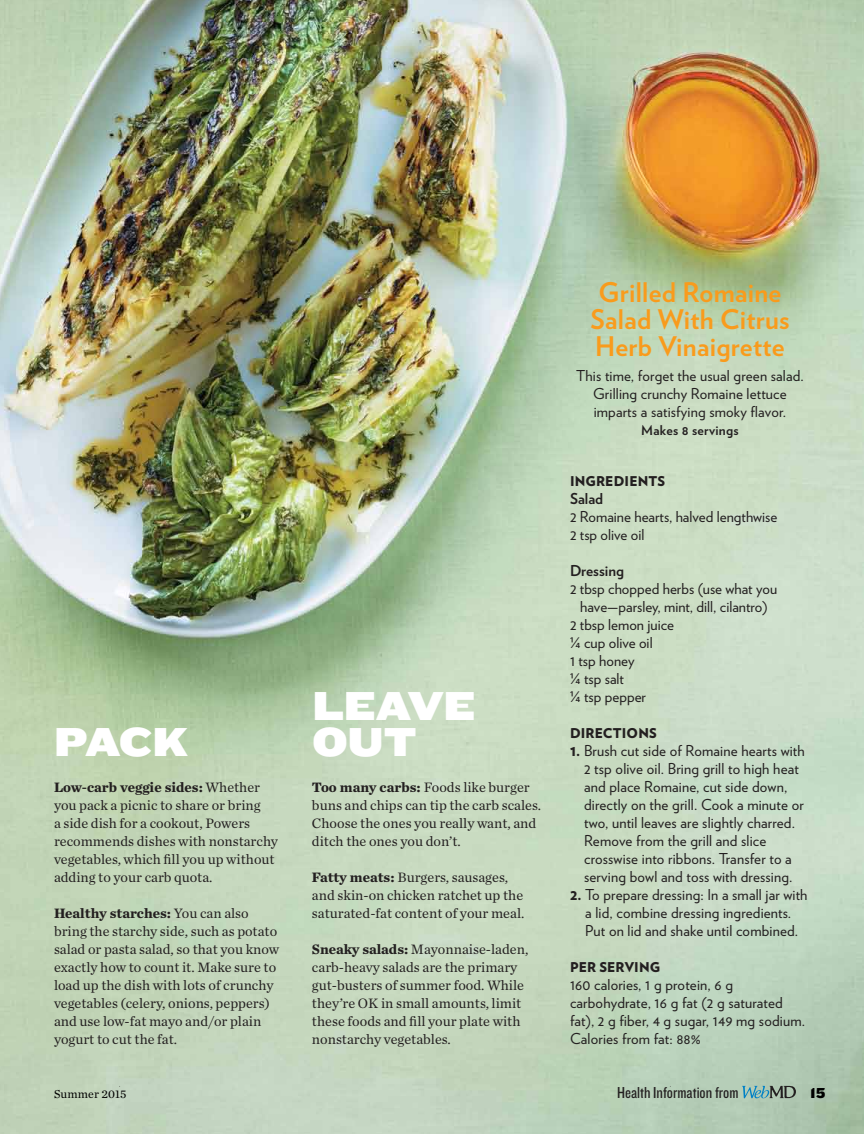
<style>
.page{position:relative;width:864px;height:1134px;background:#fff}
.page>*{position:absolute;margin:0;border:0;box-sizing:border-box;transform-origin:0 0}
.t1{font:42px "Knockout HTF73 Full Heviweight";letter-spacing:-.01em;color:#fff}
.t2{font:700 27px/27px "Verlag";letter-spacing:.01em;color:#f99b1c}
.t3{font:16.5px "Knockout HTF29 Junior Liteweight";color:#231f20}
.t4{font:15px/18px "Verlag";letter-spacing:.01em;color:#231f20}
.t5{font:700 15px "Verlag";color:#231f20}
.t6{font:15px "Knockout HTF72 Full Cruiserwt";color:#000}
.t7{font:14.25px/18px "Chronicle Text G1";color:#231f20}
.t8{font:900 13.5px "Verlag";letter-spacing:.01em;color:#231f20}
.t9{font:700 13.5px "Verlag";letter-spacing:.02em;color:#231f20}
.t10{font:12px "Chronicle Text G1";letter-spacing:.01em;color:#000}
.s1{font-weight:700}
.s2{font-family:"Graphik"}
.s3{font-weight:900}
</style>
<div class="page">
<img style="left:0;top:0;width:864px;height:1134px">
<svg style="left:742px;top:1086px;width:54px;height:12px"></svg>
<h1 class="t1" style="left:312px;top:683px;width:166px">LEAVE</h1>
<h1 class="t1" style="left:54px;top:719px;width:136px">PACK</h1>
<h1 class="t1" style="left:312px;top:719px;width:106px">OUT</h1>
<p class="t7" style="left:54px;top:777px;width:225px"><span class="s1">Low-carb veggie sides:</span> Whether you pack a picnic to share or bring<br>a side dish for a cookout, Powers recommends dishes with nonstarchy vegetables, which fill you up without adding to your carb quota.</p>
<p class="t7" style="left:54px;top:903px;width:227px"><span class="s1">Healthy starches:</span> You can also bring the starchy side, such as potato salad or pasta salad, so that you know exactly how to count it. Make sure to load up the dish with lots of crunchy vegetables (celery, onions, peppers) and use low-fat mayo and/or plain yogurt to cut the fat.</p>
<p class="t7" style="left:312px;top:777px;width:231px"><span class="s1">Too many carbs:</span> Foods like burger buns and chips can tip the carb scales.<br>Choose the ones you really want, and ditch the ones you don’t.</p>
<p class="t7" style="left:312px;top:867px;width:214px"><span class="s1">Fatty meats:</span> Burgers, sausages, and skin-on chicken ratchet up the saturated-fat content of your meal.</p>
<p class="t7" style="left:312px;top:939px;width:218px"><span class="s1">Sneaky salads:</span> Mayonnaise-laden, carb-heavy salads are the primary gut-busters of summer food. While they’re OK in small amounts, limit these foods and fill your plate with nonstarchy vegetables.</p>
<h2 class="t2" style="left:591px;top:278px;width:201px">Grilled Romaine<br>Salad With Citrus<br>Herb Vinaigrette</h2>
<p class="t4" style="left:576px;top:366px;width:229px;text-align:center">This time, forget the usual green salad.<br>Grilling crunchy Romaine lettuce imparts a satisfying smoky flavor.</p>
<p class="t9" style="left:641px;top:420px;width:99px">Makes 8 servings</p>
<p class="t8" style="left:570px;top:470px;width:97px">INGREDIENTS</p>
<p class="t5" style="left:570px;top:487px;width:35px">Salad</p>
<p class="t4" style="left:570px;top:507px;width:209px">2 Romaine hearts, halved lengthwise<br>2 tsp olive oil</p>
<p class="t5" style="left:570px;top:559px;width:55px">Dressing</p>
<p class="t4" style="left:570px;top:579px;width:209px">2 tbsp chopped herbs (use what you</p>
<p class="t4" style="left:580px;top:597px;width:189px">have—parsley, mint, dill, cilantro)</p>
<p class="t4" style="left:570px;top:615px;width:106px">2 tbsp lemon juice</p>
<p class="t4" style="left:570px;top:633px;width:84px"><span class="s2">¼</span> cup olive oil</p>
<p class="t4" style="left:570px;top:651px;width:66px">1 tsp honey</p>
<p class="t4" style="left:570px;top:669px;width:56px"><span class="s2">¼</span> tsp salt</p>
<p class="t4" style="left:570px;top:687px;width:78px"><span class="s2">¼</span> tsp pepper</p>
<p class="t8" style="left:570px;top:722px;width:88px">DIRECTIONS</p>
<p class="t4" style="left:584px;top:741px;width:222px;text-indent:-14px"><span class="s3">1.</span> Brush cut side of Romaine hearts with 2 tsp olive oil. Bring grill to high heat and place Romaine, cut side down, directly on the grill. Cook a minute or two, until leaves are slightly charred.<br>Remove from the grill and slice crosswise into ribbons. Transfer to a serving bowl and toss with dressing.</p>
<p class="t4" style="left:570px;top:885px;width:239px;text-align:center"><span class="s3">2.</span> To prepare dressing: In a small jar with a lid, combine dressing ingredients.<br>Put on lid and shake until combined.</p>
<p class="t8" style="left:570px;top:956px;width:92px">PER SERVING</p>
<p class="t4" style="left:570px;top:975px;width:237px">160 calories, 1 g protein, 6 g carbohydrate, 16 g fat (2 g saturated fat), 2 g fiber, 4 g sugar, 149 mg sodium.<br>Calories from fat: 88%</p>
<p class="t10" style="left:54px;top:1085px;width:74px">Summer 2015</p>
<p class="t3" style="left:617px;top:1084px;width:123px">Health Information from</p>
<p class="t6" style="left:810px;top:1085px;width:17px">15</p>
</div>
